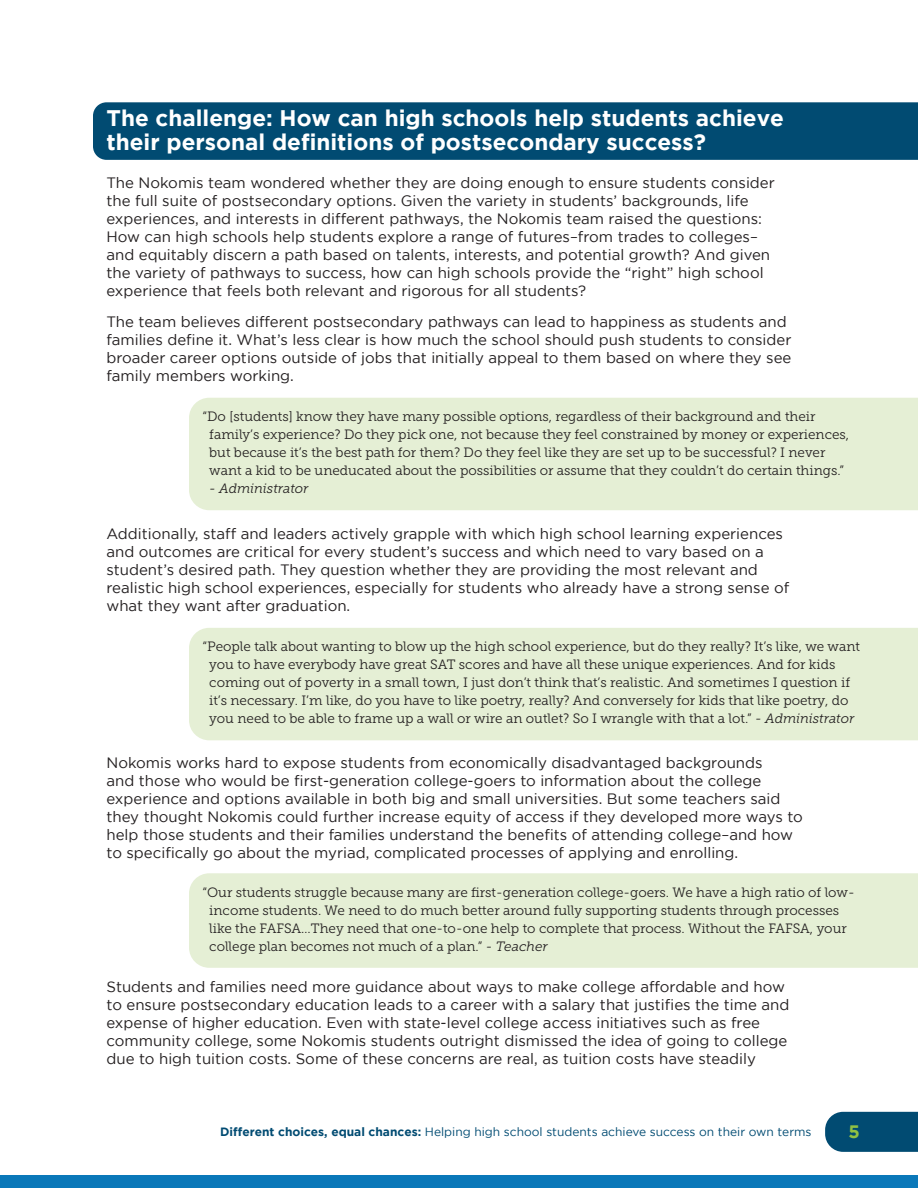
<style>
.page{position:relative;width:918px;height:1188px;background:#fff}
.page>*{position:absolute;margin:0;border:0;box-sizing:border-box;transform-origin:0 0}
.t1{font:700 22.5px/24px "Gotham";color:#fff}
.t2{font:700 18px "Gotham";color:#90c143}
.t3{font:15px/18px "Gotham";color:#231f20}
.t4{font:13.5px/18px "Museo Slab 300";color:#231f20}
.t5{font:italic 13.5px "Museo Slab 300";letter-spacing:-.005em;color:#231f20}
.t6{font:12px "Gotham";color:#014b72}
.s1{font-style:italic}
.s2{font-weight:700}
</style>
<div class="page">
<div style="left:825px;top:1112px;width:93px;height:40px;background:#014b72"></div>
<div style="left:0;top:1176px;width:918px;height:12px;background:#0a78b9"></div>
<div style="left:93px;top:102px;width:825px;height:58px;background:#014b72"></div>
<div style="left:189px;top:628px;width:729px;height:112px;background:#e5efd5"></div>
<div style="left:189px;top:873px;width:729px;height:95px;background:#e5efd5"></div>
<div style="left:189px;top:398px;width:729px;height:112px;background:#e5efd5"></div>
<h1 class="t1" style="left:106px;top:105px;width:679px">The challenge: How can high schools help students achieve their personal definitions of postsecondary success?</h1>
<p class="t3" style="left:106px;top:173px;width:670px">The Nokomis team wondered whether they are doing enough to ensure students consider the full suite of postsecondary options. Given the variety in students’ backgrounds, life experiences, and interests in different pathways, the Nokomis team raised the questions:<br>How can high schools help students explore a range of futures–from trades to colleges– and equitably discern a path based on talents, interests, and potential growth? And given the variety of pathways to success, how can high schools provide the “right” high school experience that feels both relevant and rigorous for all students?</p>
<p class="t3" style="left:106px;top:313px;width:686px">The team believes different postsecondary pathways can lead to happiness as students and families define it. What’s less clear is how much the school should push students to consider broader career options outside of jobs that initially appeal to them based on where they see family members working.</p>
<p class="t4" style="left:209px;top:408px;width:642px;text-indent:-7px">“Do [students] know they have many possible options, regardless of their background and their family’s experience? Do they pick one, not because they feel constrained by money or experiences, but because it’s the best path for them? Do they feel like they are set up to be successful? I never want a kid to be uneducated about the possibilities or assume that they couldn’t do certain things.”</p>
<p class="t5" style="left:209px;top:481px;width:101px">- Administrator</p>
<p class="t3" style="left:106px;top:524px;width:684px">Additionally, staff and leaders actively grapple with which high school learning experiences and outcomes are critical for every student’s success and which need to vary based on a student’s desired path. They question whether they are providing the most relevant and realistic high school experiences, especially for students who already have a strong sense of what they want after graduation.</p>
<p class="t4" style="left:209px;top:638px;width:652px;text-indent:-7px">“People talk about wanting to blow up the high school experience, but do they really? It’s like, we want you to have everybody have great SAT scores and have all these unique experiences. And for kids coming out of poverty in a small town, I just don’t think that’s realistic. And sometimes I question if it’s necessary. I’m like, do you have to like poetry, really? And conversely for kids that like poetry, do you need to be able to frame up a wall or wire an outlet? So I wrangle with that a lot.” <span class="s1">- Administrator</span></p>
<p class="t3" style="left:106px;top:754px;width:698px">Nokomis works hard to expose students from economically disadvantaged backgrounds<br>and those who would be first-generation college-goers to information about the college experience and options available in both big and small universities. But some teachers said they thought Nokomis could further increase equity of access if they developed more ways to help those students and their families understand the benefits of attending college–and how to specifically go about the myriad, complicated processes of applying and enrolling.</p>
<p class="t4" style="left:209px;top:883px;width:647px;text-indent:-7px">“Our students struggle because many are first-generation college-goers. We have a high ratio of low&shy;income students. We need to do much better around fully supporting students through processes like the FAFSA…They need that one-to-one help to complete that process. Without the FAFSA, your college plan becomes not much of a plan.” <span class="s1">- Teacher</span></p>
<p class="t3" style="left:106px;top:977px;width:684px">Students and families need more guidance about ways to make college affordable and how to ensure postsecondary education leads to a career with a salary that justifies the time and expense of higher education. Even with state-level college access initiatives such as free community college, some Nokomis students outright dismissed the idea of going to college due to high tuition costs. Some of these concerns are real, as tuition costs have steadily</p>
<p class="t6" style="left:220px;top:1125px;width:593px"><span class="s2">Different choices, equal chances:</span> Helping high school students achieve success on their own terms</p>
<p class="t2" style="left:848px;top:1121px;width:13px">5</p>
</div>
